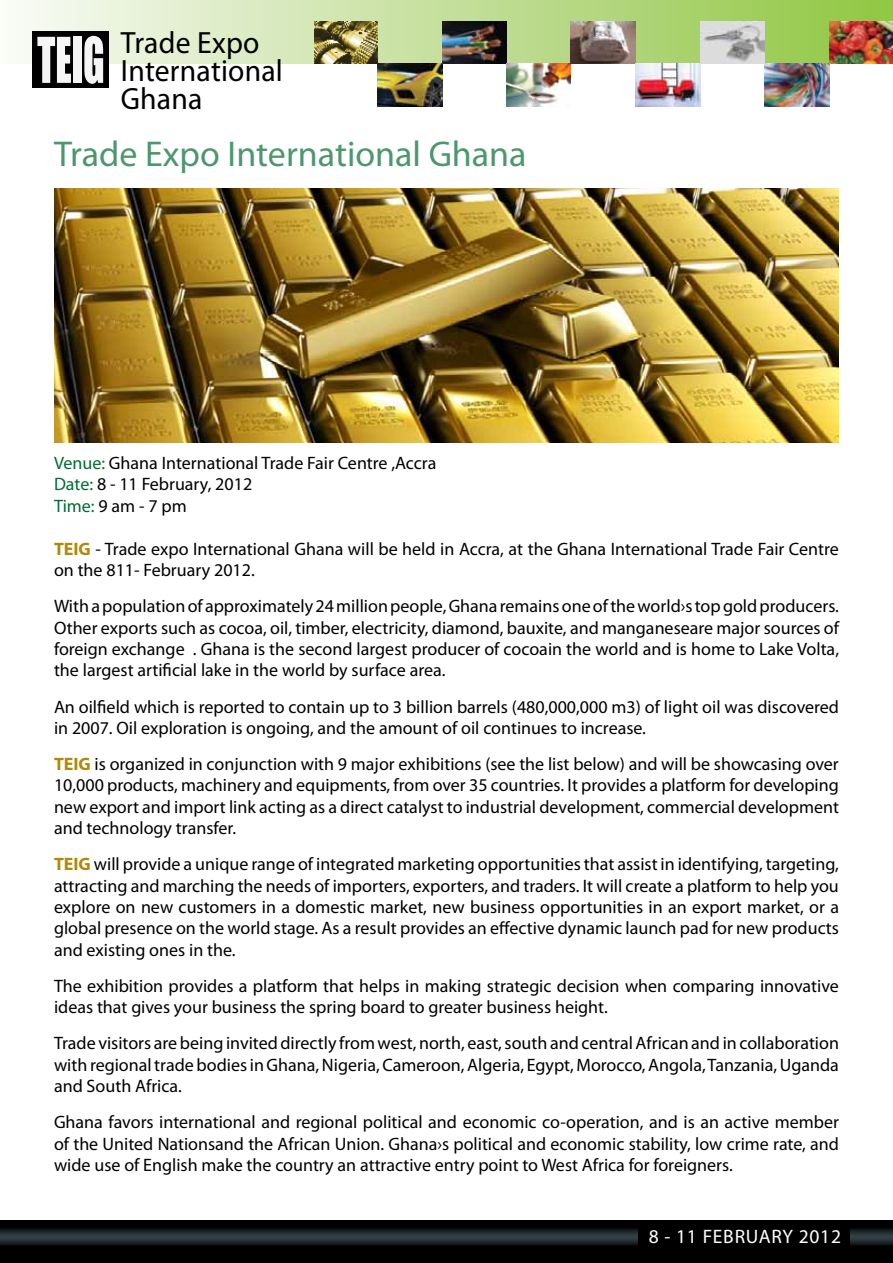
<style>
.page{position:relative;width:893px;height:1263px;background:#fff}
.page>*{position:absolute;margin:0;border:0;box-sizing:border-box;transform-origin:0 0}
.t1{font:36px "Myriad Pro";color:#4d976d}
.t2{font:30.9px/27.8px "Myriad Pro";letter-spacing:.005em;color:#000;scale:.96 1}
.t3{font:19.5px "Myriad Pro";letter-spacing:.04em;color:#fff}
.t4{font:18px/21.3px "Myriad Pro";color:#000;text-align:justify}
.s1{color:#006c32}
.s2{font-weight:700;color:#b18906}
</style>
<div class="page">
<div style="left:0;top:0;width:893px;height:64px;background:linear-gradient(to right,#f9faf6,#90c542)"></div>
<div style="left:0;top:1220px;width:893px;height:43px;background:#000"></div>
<svg style="left:0;top:1228px;width:638px;height:17px;background:#222a2e"></svg>
<svg style="left:851px;top:1228px;width:42px;height:17px"></svg>
<div style="left:32px;top:31px;width:77px;height:57px;background:#000"></div>
<svg style="left:37px;top:37px;width:34px;height:46px"></svg>
<div style="left:73px;top:37px;width:8px;height:46px;background:#f5f5f6"></div>
<svg style="left:84px;top:36px;width:19px;height:48px"></svg>
<img style="left:442px;top:22px;width:64px;height:42px">
<img style="left:314px;top:22px;width:64px;height:42px">
<img style="left:506px;top:64px;width:64px;height:42px">
<img style="left:378px;top:64px;width:64px;height:42px">
<img style="left:570px;top:21px;width:65px;height:43px">
<img style="left:635px;top:64px;width:65px;height:43px">
<img style="left:765px;top:64px;width:64px;height:42px">
<img style="left:829px;top:21px;width:64px;height:43px">
<img style="left:700px;top:21px;width:65px;height:43px">
<img style="left:54px;top:188px;width:785px;height:254px">
<h2 class="t2" style="left:121px;top:29px;width:170px">Trade Expo<br>International<br>Ghana</h2>
<h1 class="t1" style="left:54px;top:132px;width:474px">Trade Expo International Ghana</h1>
<p class="t4" style="left:54px;top:452px;width:384px;text-align:left"><span class="s1">Venue:</span> Ghana International Trade Fair Centre ,Accra<br><span class="s1">Date:</span> 8 - 11 February, 2012<br><span class="s1">Time:</span> 9 am - 7 pm</p>
<p class="t4" style="left:54px;top:538px;width:786px"><span class="s2">TEIG</span> - Trade expo International Ghana will be held in Accra, at the Ghana International Trade Fair Centre on the 811- February 2012.</p>
<p class="t4" style="left:54px;top:595px;width:786px">With a population of approximately 24 million people, Ghana remains one of the world›s top gold producers.<br>Other exports such as cocoa, oil, timber, electricity, diamond, bauxite, and manganeseare major sources of foreign exchange . Ghana is the second largest producer of cocoain the world and is home to Lake Volta, the largest artificial lake in the world by surface area.</p>
<p class="t4" style="left:54px;top:696px;width:787px">An oilfield which is reported to contain up to 3 billion barrels (480,000,000 m3) of light oil was discovered in 2007. Oil exploration is ongoing, and the amount of oil continues to increase.</p>
<p class="t4" style="left:54px;top:753px;width:786px"><span class="s2">TEIG</span> is organized in conjunction with 9 major exhibitions (see the list below) and will be showcasing over 10,000 products, machinery and equipments, from over 35 countries. It provides a platform for developing new export and import link acting as a direct catalyst to industrial development, commercial development and technology transfer.</p>
<p class="t4" style="left:54px;top:853px;width:786px"><span class="s2">TEIG</span> will provide a unique range of integrated marketing opportunities that assist in identifying, targeting, attracting and marching the needs of importers, exporters, and traders. It will create a platform to help you explore on new customers in a domestic market, new business opportunities in an export market, or a global presence on the world stage. As a result provides an effective dynamic launch pad for new products and existing ones in the.</p>
<p class="t4" style="left:54px;top:975px;width:786px">The exhibition provides a platform that helps in making strategic decision when comparing innovative ideas that gives your business the spring board to greater business height.</p>
<p class="t4" style="left:54px;top:1032px;width:786px">Trade visitors are being invited directly from west, north, east, south and central African and in collaboration with regional trade bodies in Ghana, Nigeria, Cameroon, Algeria, Egypt, Morocco, Angola, Tanzania, Uganda and South Africa.</p>
<p class="t4" style="left:54px;top:1111px;width:786px">Ghana favors international and regional political and economic co-operation, and is an active member of the United Nationsand the African Union. Ghana›s political and economic stability, low crime rate, and wide use of English make the country an attractive entry point to West Africa for foreigners.</p>
<p class="t3" style="left:649px;top:1224px;width:194px">8 - 11 FEBRUARY 2012</p>
</div>
